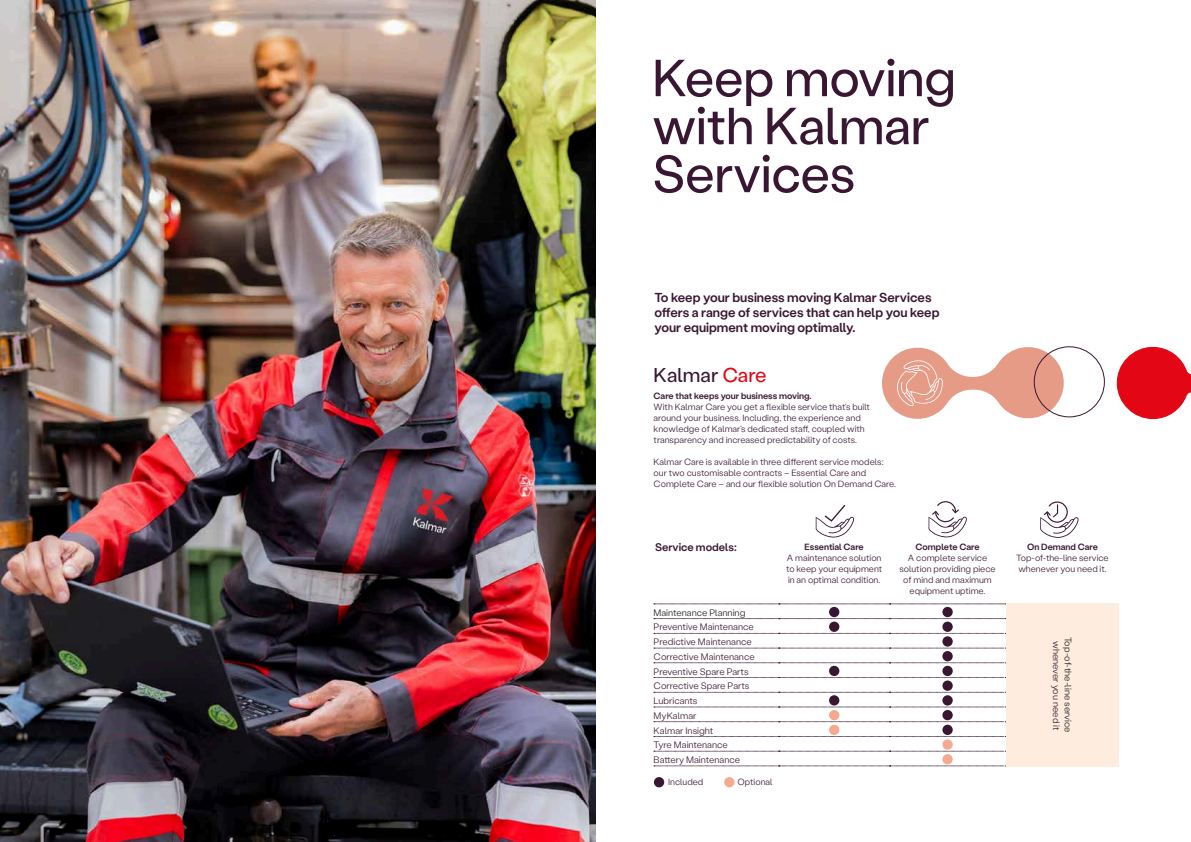
<style>
.page{position:relative;width:1191px;height:842px;background:#fff}
.page>*{position:absolute;margin:0;border:0;box-sizing:border-box;transform-origin:0 0}
.t1{font:52px/48px "Stabil Grotesk 50";letter-spacing:-.01em;color:#391631}
.t2{font:20px "Stabil Grotesk 50";color:#391631}
.t3{font:500 13px/15px "Stabil Grotesk 60";color:#391631}
.t4{font:500 11px "Stabil Grotesk 60";color:#391631}
.t5{font:300 9.4px/14.7px "Stabil Grotesk 40";color:#391631}
.t6{font:300 9.4px "Stabil Grotesk 40";color:#1d1d1b}
.t7{font:300 9px/11px "Stabil Grotesk 40";color:#391631}
.t8{font:500 9px "Stabil Grotesk 60";color:#391631}
.s1{color:#e30614}
</style>
<div class="page">
<img style="left:0;top:0;width:595px;height:842px">
<svg style="left:654px;top:633px;width:352px;height:1px"></svg>
<svg style="left:654px;top:648px;width:352px;height:1px"></svg>
<svg style="left:654px;top:662px;width:352px;height:1px"></svg>
<svg style="left:654px;top:677px;width:352px;height:1px"></svg>
<svg style="left:654px;top:692px;width:352px;height:1px"></svg>
<svg style="left:654px;top:707px;width:352px;height:1px"></svg>
<svg style="left:654px;top:721px;width:352px;height:1px"></svg>
<svg style="left:654px;top:736px;width:352px;height:1px"></svg>
<svg style="left:654px;top:751px;width:352px;height:1px"></svg>
<svg style="left:654px;top:766px;width:352px;height:1px"></svg>
<svg style="left:654px;top:604px;width:352px;height:1px"></svg>
<svg style="left:654px;top:618px;width:352px;height:1px"></svg>
<div style="left:829px;top:607px;width:10px;height:10px;background:#391631;border-radius:50%"></div>
<div style="left:942px;top:607px;width:10px;height:10px;background:#391631;border-radius:50%"></div>
<div style="left:829px;top:622px;width:10px;height:10px;background:#391631;border-radius:50%"></div>
<div style="left:942px;top:622px;width:10px;height:10px;background:#391631;border-radius:50%"></div>
<div style="left:942px;top:636px;width:10px;height:11px;background:#391631;border-radius:50%"></div>
<div style="left:942px;top:651px;width:10px;height:10px;background:#391631;border-radius:50%"></div>
<div style="left:829px;top:666px;width:10px;height:10px;background:#391631;border-radius:50%"></div>
<div style="left:942px;top:666px;width:10px;height:10px;background:#391631;border-radius:50%"></div>
<div style="left:942px;top:680px;width:10px;height:11px;background:#391631;border-radius:50%"></div>
<div style="left:829px;top:695px;width:10px;height:10px;background:#391631;border-radius:50%"></div>
<div style="left:942px;top:695px;width:10px;height:10px;background:#391631;border-radius:50%"></div>
<div style="left:829px;top:710px;width:10px;height:10px;background:#f5a98e;border-radius:50%"></div>
<div style="left:942px;top:710px;width:10px;height:10px;background:#391631;border-radius:50%"></div>
<div style="left:829px;top:725px;width:10px;height:10px;background:#f5a98e;border-radius:50%"></div>
<div style="left:942px;top:725px;width:10px;height:10px;background:#391631;border-radius:50%"></div>
<div style="left:942px;top:739px;width:10px;height:11px;background:#f5a98e;border-radius:50%"></div>
<div style="left:942px;top:754px;width:10px;height:10px;background:#f5a98e;border-radius:50%"></div>
<svg style="left:928px;top:501px;width:39px;height:37px"></svg>
<svg style="left:1040px;top:501px;width:38px;height:37px"></svg>
<div style="left:1006px;top:604px;width:113px;height:163px;background:#feecde"></div>
<svg style="left:815px;top:505px;width:39px;height:33px"></svg>
<div style="left:654px;top:777px;width:10px;height:10px;background:#391631;border-radius:50%"></div>
<div style="left:724px;top:777px;width:10px;height:10px;background:#f5a98e;border-radius:50%"></div>
<svg style="left:1116px;top:347px;width:75px;height:72px"></svg>
<svg style="left:882px;top:347px;width:185px;height:72px"></svg>
<div style="left:1034px;top:346px;width:70px;height:71px;border:1px solid #391631;border-radius:50%"></div>
<h1 class="t1" style="left:652px;top:51px;width:305px">Keep moving with Kalmar<br>Services</h1>
<h3 class="t3" style="left:654px;top:289px;width:287px">To keep your business moving Kalmar Services offers a range of services that can help you keep your equipment moving optimally.</h3>
<h2 class="t2" style="left:653px;top:361px;width:115px">Kalmar <span class="s1">Care</span></h2>
<p class="t8" style="left:653px;top:389px;width:160px">Care that keeps your business moving.</p>
<p class="t7" style="left:653px;top:400px;width:218px">With Kalmar Care you get a flexible service that’s built around your business. Including, the experience and knowledge of Kalmar’s dedicated staff, coupled with transparency and increased predictability of costs.</p>
<p class="t7" style="left:653px;top:455px;width:244px">Kalmar Care is available in three different service models: our two customisable contracts – Essential Care and<br>Complete Care – and our flexible solution On Demand Care.</p>
<p class="t4" style="left:655px;top:539px;width:83px">Service models:</p>
<p class="t6" style="left:653px;top:606px;width:93px">Maintenance Planning</p>
<p class="t5" style="left:653px;top:619px;width:103px">Preventive Maintenance<br>Predictive Maintenance<br>Corrective Maintenance<br>Preventive Spare Parts<br>Corrective Spare Parts<br>Lubricants<br>MyKalmar<br>Kalmar Insight<br>Tyre Maintenance<br>Battery Maintenance</p>
<p class="t7" style="left:668px;top:776px;width:37px">Included</p>
<p class="t7" style="left:737px;top:776px;width:37px">Optional</p>
<p class="t8" style="left:804px;top:540px;width:61px">Essential Care</p>
<p class="t7" style="left:786px;top:551px;width:98px;text-align:justify">A maintenance solution to keep your equipment in an optimal condition.</p>
<p class="t8" style="left:915px;top:541px;width:65px">Complete Care</p>
<p class="t7" style="left:899px;top:552px;width:98px;text-align:center">A complete service solution providing piece of mind and maximum equipment uptime.</p>
<p class="t8" style="left:1027px;top:541px;width:72px">On Demand Care</p>
<p class="t7" style="left:1016px;top:552px;width:94px">Top-of-the-line service whenever you need it.</p>
<p class="t5" style="left:1064px;top:641px;width:91px;rotate:90deg">whenever you need it</p>
<p class="t6" style="left:1074px;top:637px;width:98px;rotate:90deg">Top-of-the-line service</p>
</div>
